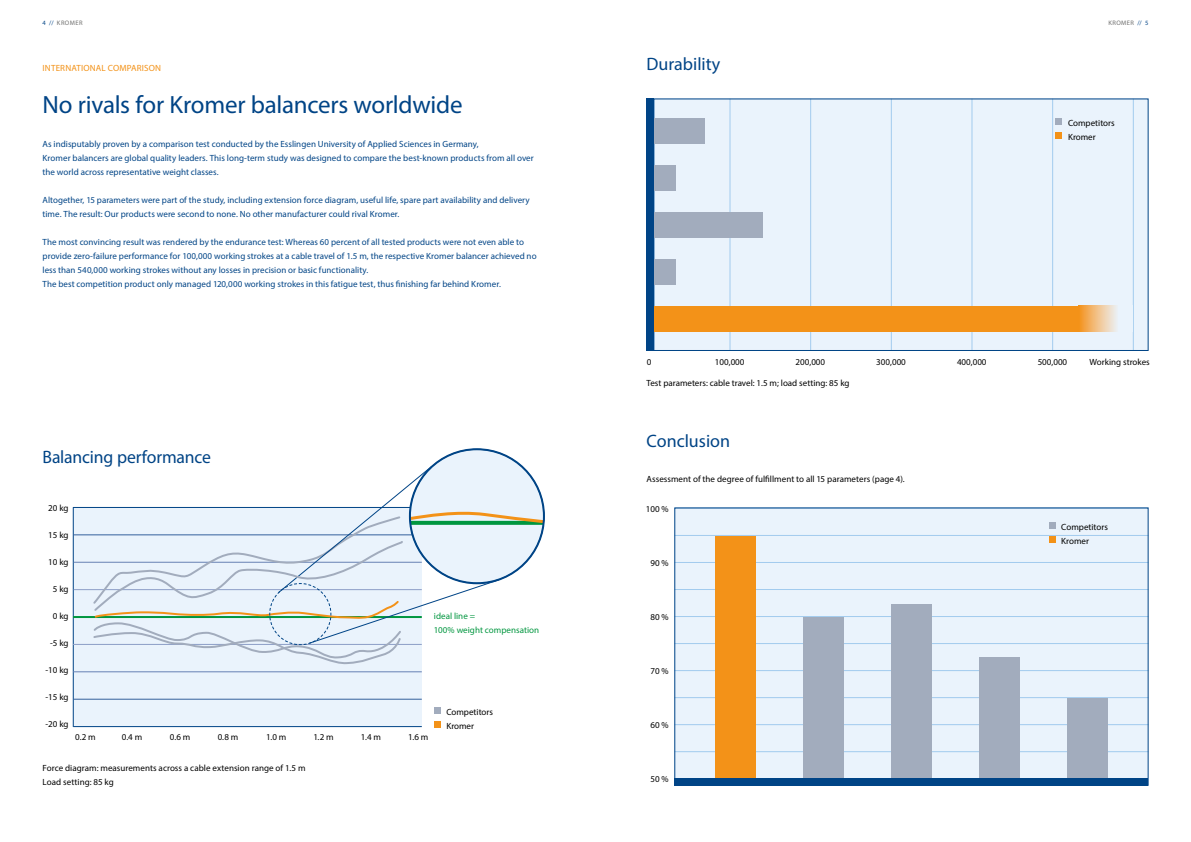
<style>
.page{position:relative;width:1191px;height:842px;background:#fff}
.page>*{position:absolute;margin:0;border:0;box-sizing:border-box;transform-origin:0 0}
.t1{font:25px "Myriad Pro";letter-spacing:-.01em;color:#004486}
.t2{font:18px "Myriad Pro";color:#004486}
.t3{font:9px/14px "Myriad Pro";letter-spacing:.005em;color:#004486}
.t4{font:9px/14px "Myriad Pro";color:#000}
.t5{font:9px/14px "Myriad Pro";letter-spacing:.005em;color:#00963f}
.t6{font:9px "Myriad Pro";letter-spacing:.02em;color:#f39218}
.t7{font:6.5px "Myriad Pro";letter-spacing:.07em;color:#6f6f6e}
.s1{color:#004486}
</style>
<div class="page">
<div style="left:653px;top:99px;width:495px;height:252px;background:#eaf3fc"></div>
<hr style="left:729px;top:99px;width:1px;height:252px;background:#a2cbee">
<hr style="left:810px;top:99px;width:1px;height:252px;background:#a2cbee">
<hr style="left:891px;top:99px;width:1px;height:252px;background:#a2cbee">
<hr style="left:1052px;top:99px;width:1px;height:252px;background:#a2cbee">
<hr style="left:971px;top:99px;width:1px;height:252px;background:#a2cbee">
<hr style="left:1133px;top:99px;width:1px;height:252px;background:#a2cbee">
<div style="left:646px;top:99px;width:7px;height:252px;background:#004486"></div>
<div style="left:653px;top:99px;width:495px;height:252px;border:1px solid #004486"></div>
<div style="left:654px;top:165px;width:21px;height:26px;background:#a2acbd"></div>
<div style="left:654px;top:212px;width:109px;height:26px;background:#a2acbd"></div>
<div style="left:654px;top:259px;width:21px;height:25px;background:#a2acbd"></div>
<div style="left:654px;top:306px;width:437px;height:25px;background:#f39218"></div>
<div style="left:654px;top:118px;width:50px;height:26px;background:#a2acbd"></div>
<div style="left:1055px;top:118px;width:7px;height:7px;background:#a2acbd"></div>
<div style="left:1055px;top:132px;width:7px;height:7px;background:#f39218"></div>
<div style="left:674px;top:508px;width:474px;height:277px;background:#eaf3fc"></div>
<hr style="left:674px;top:535px;width:474px;height:1px;background:#a2cbee">
<hr style="left:674px;top:562px;width:474px;height:1px;background:#a2cbee">
<hr style="left:674px;top:589px;width:474px;height:1px;background:#a2cbee">
<hr style="left:674px;top:616px;width:474px;height:1px;background:#a2cbee">
<hr style="left:674px;top:643px;width:474px;height:1px;background:#a2cbee">
<hr style="left:674px;top:670px;width:474px;height:1px;background:#a2cbee">
<hr style="left:674px;top:697px;width:474px;height:1px;background:#a2cbee">
<hr style="left:674px;top:724px;width:474px;height:1px;background:#a2cbee">
<hr style="left:674px;top:751px;width:474px;height:1px;background:#a2cbee">
<div style="left:715px;top:536px;width:41px;height:242px;background:#f39218"></div>
<div style="left:803px;top:617px;width:41px;height:161px;background:#a2acbd"></div>
<div style="left:891px;top:604px;width:41px;height:174px;background:#a2acbd"></div>
<div style="left:979px;top:657px;width:40px;height:121px;background:#a2acbd"></div>
<div style="left:1066px;top:698px;width:41px;height:80px;background:#a2acbd"></div>
<div style="left:1048px;top:522px;width:7px;height:7px;background:#a2acbd"></div>
<div style="left:1048px;top:536px;width:7px;height:7px;background:#f39218"></div>
<div style="left:674px;top:778px;width:474px;height:7px;background:#004486"></div>
<div style="left:73px;top:508px;width:349px;height:219px;background:#eaf3fc"></div>
<div style="left:434px;top:707px;width:6px;height:7px;background:#a2acbd"></div>
<div style="left:434px;top:721px;width:6px;height:7px;background:#f39218"></div>
<hr style="left:73px;top:507px;width:349px;height:1px;background:#004486">
<hr style="left:73px;top:507px;width:1px;height:220px;background:#004486">
<hr style="left:73px;top:616px;width:349px;height:2px;background:#00963f">
<hr style="left:74px;top:562px;width:348px;height:1px;background:#6781b4">
<hr style="left:73px;top:671px;width:349px;height:1px;background:#6781b4">
<hr style="left:73px;top:534px;width:349px;height:1px;background:#34609c">
<hr style="left:73px;top:644px;width:349px;height:1px;background:#8d9ec7">
<hr style="left:74px;top:589px;width:348px;height:1px;background:#8d9ec7">
<hr style="left:73px;top:699px;width:349px;height:1px;background:#34609c">
<hr style="left:73px;top:726px;width:349px;height:1px;background:#004486">
<svg style="left:410px;top:449px;width:134px;height:134px"></svg>
<svg style="left:92px;top:465px;width:453px;height:199px"></svg>
<svg style="left:1080px;top:306px;width:37px;height:25px"></svg>
<p class="t7" style="left:43px;top:19px;width:42px"><span class="s1">4 //</span> KROMER</p>
<p class="t7" style="left:1108px;top:19px;width:42px">KROMER <span class="s1">// 5</span></p>
<p class="t6" style="left:43px;top:62px;width:120px">INTERNATIONAL COMPARISON</p>
<h1 class="t1" style="left:43px;top:89px;width:421px">No rivals for Kromer balancers worldwide</h1>
<p class="t3" style="left:43px;top:137px;width:493px">As indisputably proven by a comparison test conducted by the Esslingen University of Applied Sciences in Germany,<br>Kromer balancers are global quality leaders. This long-term study was designed to compare the best-known products from all over the world across representative weight classes.</p>
<p class="t3" style="left:43px;top:193px;width:489px">Altogether, 15 parameters were part of the study, including extension force diagram, useful life, spare part availability and delivery time. The result: Our products were second to none. No other manufacturer could rival Kromer.</p>
<p class="t3" style="left:43px;top:235px;width:495px">The most convincing result was rendered by the endurance test: Whereas 60 percent of all tested products were not even able to provide zero-failure performance for 100,000 working strokes at a cable travel of 1.5 m, the respective Kromer balancer achieved no less than 540,000 working strokes without any losses in precision or basic functionality.<br>The best competition product only managed 120,000 working strokes in this fatigue test, thus finishing far behind Kromer.</p>
<h2 class="t2" style="left:43px;top:446px;width:170px">Balancing performance</h2>
<p class="t4" style="left:48px;top:501px;width:22px">20 kg</p>
<p class="t4" style="left:48px;top:528px;width:22px">15 kg</p>
<p class="t4" style="left:48px;top:555px;width:22px">10 kg</p>
<p class="t4" style="left:53px;top:582px;width:17px">5 kg</p>
<p class="t4" style="left:53px;top:609px;width:17px">0 kg</p>
<p class="t4" style="left:50px;top:636px;width:20px">-5 kg</p>
<p class="t4" style="left:45px;top:663px;width:25px">-10 kg</p>
<p class="t4" style="left:45px;top:690px;width:25px">-15 kg</p>
<p class="t4" style="left:45px;top:717px;width:25px">-20 kg</p>
<p class="t5" style="left:434px;top:609px;width:107px">ideal line =<br>100% weight compensation</p>
<p class="t4" style="left:446px;top:705px;width:48px">Competitors<br>Kromer</p>
<p class="t4" style="left:75px;top:730px;width:22px">0.2 m</p>
<p class="t4" style="left:122px;top:730px;width:22px">0.4 m</p>
<p class="t4" style="left:170px;top:730px;width:22px">0.6 m</p>
<p class="t4" style="left:218px;top:730px;width:22px">0.8 m</p>
<p class="t4" style="left:266px;top:730px;width:22px">1.0 m</p>
<p class="t4" style="left:313px;top:730px;width:22px">1.2 m</p>
<p class="t4" style="left:361px;top:730px;width:22px">1.4 m</p>
<p class="t4" style="left:408px;top:730px;width:22px">1.6 m</p>
<p class="t4" style="left:43px;top:761px;width:264px">Force diagram: measurements across a cable extension range of 1.5 m<br>Load setting: 85 kg</p>
<h2 class="t2" style="left:646px;top:53px;width:75px">Durability</h2>
<p class="t4" style="left:1068px;top:116px;width:48px">Competitors<br>Kromer</p>
<p class="t4" style="left:646px;top:355px;width:6px">0</p>
<p class="t4" style="left:715px;top:355px;width:31px">100,000</p>
<p class="t4" style="left:795px;top:355px;width:31px">200,000</p>
<p class="t4" style="left:876px;top:355px;width:31px">300,000</p>
<p class="t4" style="left:957px;top:355px;width:31px">400,000</p>
<p class="t4" style="left:1037px;top:355px;width:31px">500,000</p>
<p class="t4" style="left:646px;top:375px;width:205px">Test parameters: cable travel: 1.5 m; load setting: 85 kg</p>
<h2 class="t2" style="left:646px;top:430px;width:85px">Conclusion</h2>
<p class="t4" style="left:646px;top:472px;width:260px">Assessment of the degree of fulfillment to all 15 parameters (page 4).</p>
<p class="t4" style="left:646px;top:501px;width:24px">100 %</p>
<p class="t4" style="left:1089px;top:355px;width:62px">Working strokes</p>
<p class="t4" style="left:650px;top:555px;width:20px">90 %</p>
<p class="t4" style="left:650px;top:609px;width:20px">80 %</p>
<p class="t4" style="left:650px;top:663px;width:20px">70 %</p>
<p class="t4" style="left:650px;top:717px;width:20px">60 %</p>
<p class="t4" style="left:650px;top:771px;width:20px">50 %</p>
<p class="t4" style="left:1061px;top:519px;width:48px">Competitors<br>Kromer</p>
</div>
